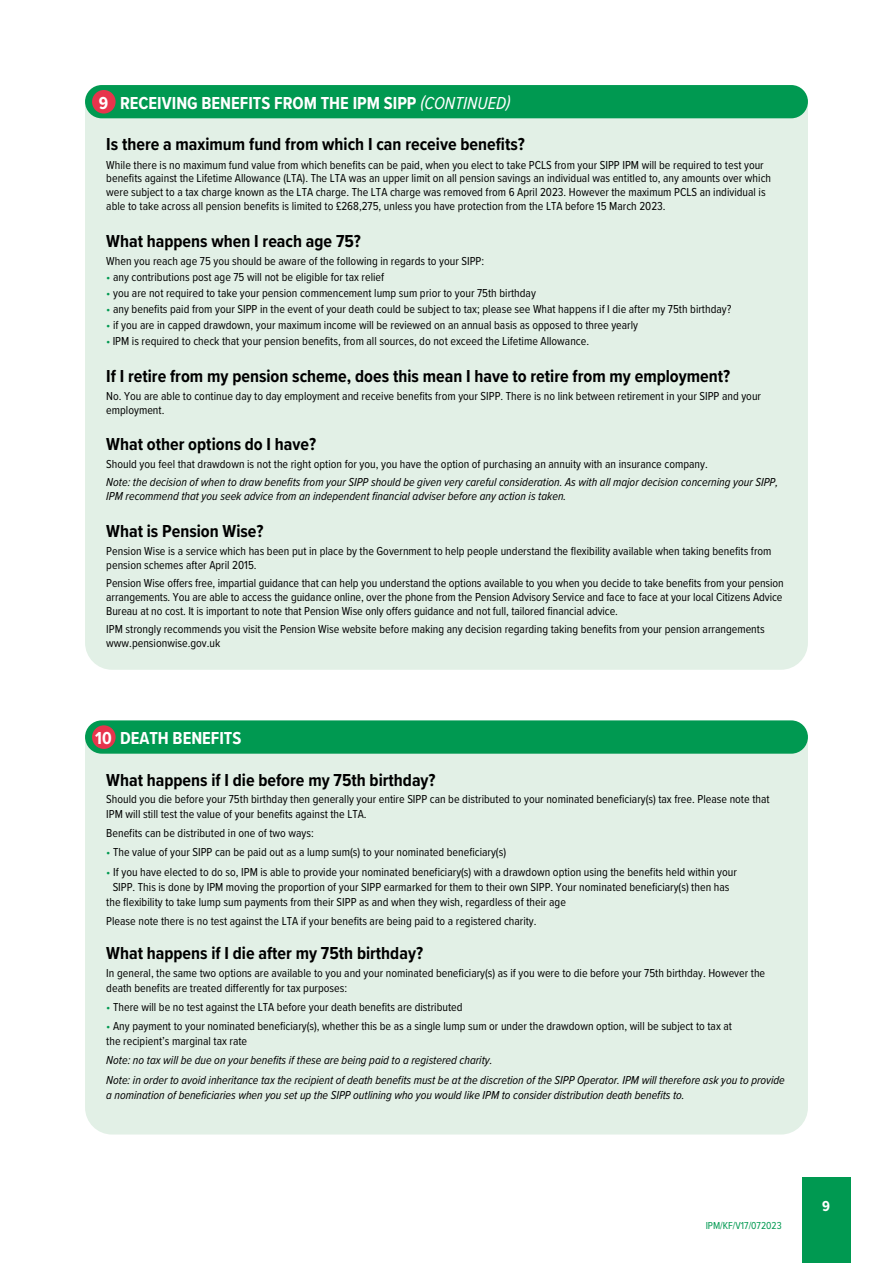
<style>
.page{position:relative;width:893px;height:1263px;background:#fff}
.page>*{position:absolute;margin:0;border:0;box-sizing:border-box;transform-origin:0 0}
.t1{font:700 18px "Proxima Nova Cond";color:#000}
.t2{font:700 18px "Proxima Nova Cond";color:#fff}
.t3{font:700 15px "Proxima Nova Cond";color:#fff}
.t4{font:12px/13.8px "Proxima Nova Cond";color:#000}
.t5{font:italic 12px/13.8px "Proxima Nova Cond";color:#000}
.t6{font:10.5px "Proxima Nova Cond";color:#009951}
.s1{font-weight:400;font-style:italic}
.s2{color:#009951}
</style>
<div class="page">
<div style="left:85px;top:118px;width:723px;height:552px;background:#e2f0e6;border-radius:27px"></div>
<div style="left:85px;top:99px;width:723px;height:71px;background:#e2f0e6"></div>
<div style="left:85px;top:85px;width:723px;height:33px;background:#009951;border-radius:17px"></div>
<div style="left:92px;top:90px;width:24px;height:24px;background:#e7344c;border-radius:50%"></div>
<div style="left:85px;top:754px;width:723px;height:380px;background:#e2f0e6;border-radius:27px"></div>
<div style="left:85px;top:735px;width:723px;height:70px;background:#e2f0e6"></div>
<div style="left:85px;top:720px;width:723px;height:34px;background:#009951;border-radius:17px"></div>
<div style="left:92px;top:725px;width:24px;height:24px;background:#e7344c;border-radius:50%"></div>
<div style="left:802px;top:1178px;width:48px;height:85px;background:#009951"></div>
<h1 class="t2" style="left:99px;top:90px;width:413px">9 RECEIVING BENEFITS FROM THE IPM SIPP <span class="s1">(CONTINUED)</span></h1>
<h1 class="t1" style="left:106px;top:131px;width:420px">Is there a maximum fund from which I can receive benefits?</h1>
<p class="t4" style="left:106px;top:157px;width:666px">While there is no maximum fund value from which benefits can be paid, when you elect to take PCLS from your SIPP IPM will be required to test your benefits against the Lifetime Allowance (LTA). The LTA was an upper limit on all pension savings an individual was entitled to, any amounts over which were subject to a tax charge known as the LTA charge. The LTA charge was removed from 6 April 2023. However the maximum PCLS an individual is able to take across all pension benefits is limited to £268,275, unless you have protection from the LTA before 15 March 2023.</p>
<h1 class="t1" style="left:106px;top:228px;width:256px">What happens when I reach age 75?</h1>
<p class="t4" style="left:106px;top:254px;width:379px">When you reach age 75 you should be aware of the following in regards to your SIPP:</p>
<p class="t4" style="left:106px;top:270px;width:279px"><span class="s2">•</span> any contributions post age 75 will not be eligible for tax relief</p>
<p class="t4" style="left:106px;top:286px;width:431px"><span class="s2">•</span> you are not required to take your pension commencement lump sum prior to your 75th birthday</p>
<p class="t4" style="left:106px;top:301px;width:627px"><span class="s2">•</span> any benefits paid from your SIPP in the event of your death could be subject to tax; please see What happens if I die after my 75th birthday?</p>
<p class="t4" style="left:106px;top:317px;width:533px"><span class="s2">•</span> if you are in capped drawdown, your maximum income will be reviewed on an annual basis as opposed to three yearly</p>
<p class="t4" style="left:106px;top:333px;width:484px"><span class="s2">•</span> IPM is required to check that your pension benefits, from all sources, do not exceed the Lifetime Allowance.</p>
<h1 class="t1" style="left:106px;top:363px;width:625px">If I retire from my pension scheme, does this mean I have to retire from my employment?</h1>
<p class="t4" style="left:106px;top:388px;width:656px">No. You are able to continue day to day employment and receive benefits from your SIPP. There is no link between retirement in your SIPP and your employment.</p>
<h1 class="t1" style="left:106px;top:431px;width:211px">What other options do I have?</h1>
<p class="t4" style="left:106px;top:457px;width:603px">Should you feel that drawdown is not the right option for you, you have the option of purchasing an annuity with an insurance company.</p>
<p class="t5" style="left:106px;top:475px;width:673px">Note: the decision of when to draw benefits from your SIPP should be given very careful consideration. As with all major decision concerning your SIPP,<br>IPM recommend that you seek advice from an independent financial adviser before any action is taken.</p>
<h1 class="t1" style="left:106px;top:518px;width:159px">What is Pension Wise?</h1>
<p class="t4" style="left:106px;top:544px;width:667px">Pension Wise is a service which has been put in place by the Government to help people understand the flexibility available when taking benefits from pension schemes after April 2015.</p>
<p class="t4" style="left:106px;top:576px;width:679px;text-align:justify">Pension Wise offers free, impartial guidance that can help you understand the options available to you when you decide to take benefits from your pension arrangements. You are able to access the guidance online, over the phone from the Pension Advisory Service and face to face at your local Citizens Advice Bureau at no cost. It is important to note that Pension Wise only offers guidance and not full, tailored financial advice.</p>
<p class="t4" style="left:106px;top:621px;width:660px">IPM strongly recommends you visit the Pension Wise website before making any decision regarding taking benefits from your pension arrangements www.pensionwise.gov.uk</p>
<h1 class="t2" style="left:95px;top:725px;width:148px">10 DEATH BENEFITS</h1>
<h1 class="t1" style="left:106px;top:766px;width:331px">What happens if I die before my 75th birthday?</h1>
<p class="t4" style="left:106px;top:791px;width:665px;line-height:15px">Should you die before your 75th birthday then generally your entire SIPP can be distributed to your nominated beneficiary(s) tax free. Please note that<br>IPM will still test the value of your benefits against the LTA.</p>
<p class="t4" style="left:106px;top:826px;width:209px">Benefits can be distributed in one of two ways:</p>
<p class="t4" style="left:106px;top:845px;width:401px"><span class="s2">•</span> The value of your SIPP can be paid out as a lump sum(s) to your nominated beneficiary(s)</p>
<p class="t4" style="left:106px;top:864px;width:632px"><span class="s2">•</span> If you have elected to do so, IPM is able to provide your nominated beneficiary(s) with a drawdown option using the benefits held within your</p>
<p class="t4" style="left:113px;top:879px;width:618px">SIPP. This is done by IPM moving the proportion of your SIPP earmarked for them to their own SIPP. Your nominated beneficiary(s) then has</p>
<p class="t4" style="left:106px;top:894px;width:461px">the flexibility to take lump sum payments from their SIPP as and when they wish, regardless of their age</p>
<p class="t4" style="left:106px;top:913px;width:432px">Please note there is no test against the LTA if your benefits are being paid to a registered charity.</p>
<h1 class="t1" style="left:106px;top:940px;width:318px">What happens if I die after my 75th birthday?</h1>
<p class="t4" style="left:106px;top:964px;width:660px;line-height:15px">In general, the same two options are available to you and your nominated beneficiary(s) as if you were to die before your 75th birthday. However the death benefits are treated differently for tax purposes:</p>
<p class="t4" style="left:106px;top:999px;width:358px"><span class="s2">•</span> There will be no test against the LTA before your death benefits are distributed</p>
<p class="t4" style="left:106px;top:1018px;width:627px;line-height:15px"><span class="s2">•</span> Any payment to your nominated beneficiary(s), whether this be as a single lump sum or under the drawdown option, will be subject to tax at the recipient’s marginal tax rate</p>
<p class="t5" style="left:106px;top:1050px;width:680px;line-height:19.2px">Note: no tax will be due on your benefits if these are being paid to a registered charity.<br>Note: in order to avoid inheritance tax the recipient of death benefits must be at the discretion of the SIPP Operator. IPM will therefore ask you to provide</p>
<p class="t5" style="left:106px;top:1087px;width:580px">a nomination of beneficiaries when you set up the SIPP outlining who you would like IPM to consider distribution death benefits to.</p>
<p class="t6" style="left:706px;top:1217px;width:78px">IPM/KF/V17/072023</p>
<p class="t3" style="left:822px;top:1194px;width:9px">9</p>
</div>
